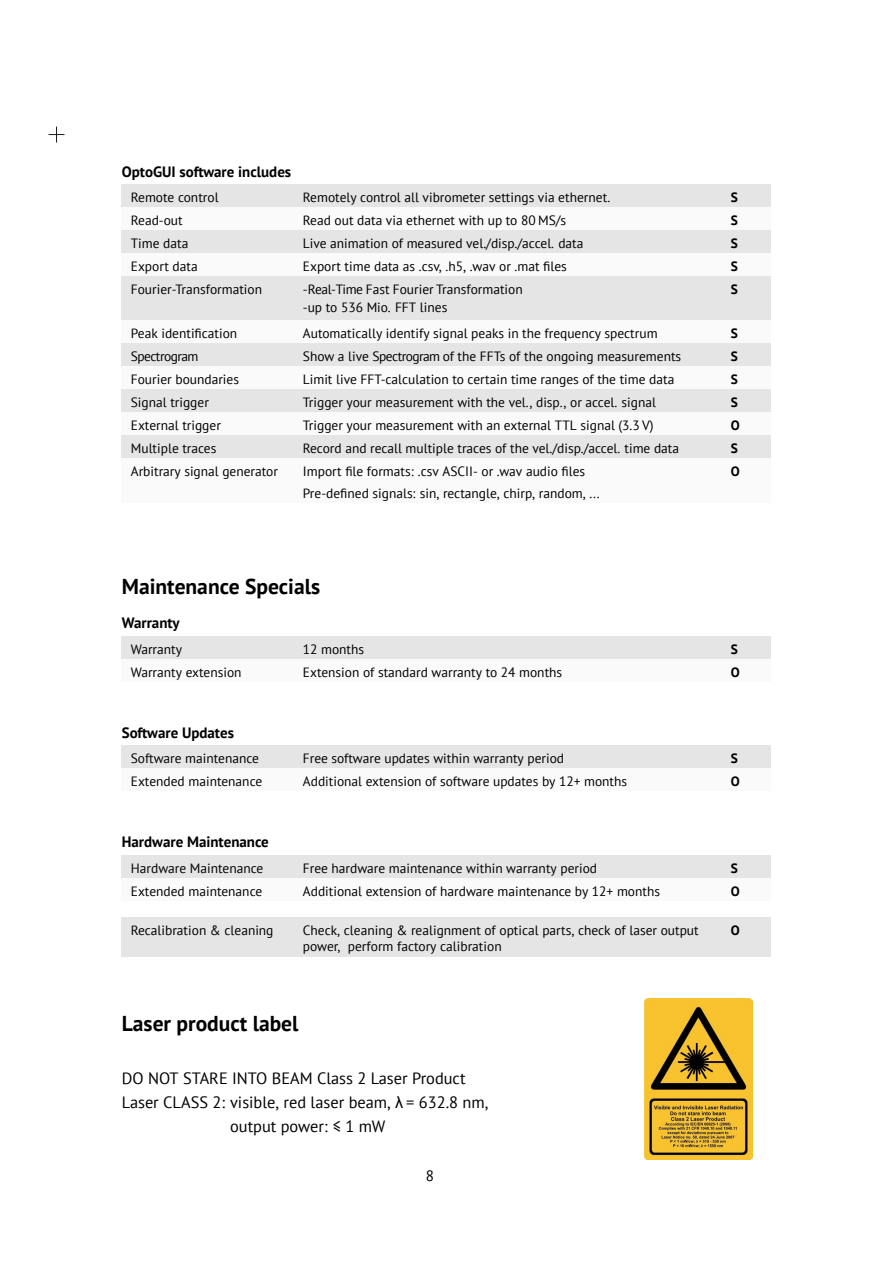
<style>
.page{position:relative;width:893px;height:1263px;background:#fff}
.page>*{position:absolute;margin:0;border:0;box-sizing:border-box;transform-origin:0 0}
.t1{font:700 21.45px "PT Sans";color:#000}
.t2{font:16.35px/23.9px "PT Sans";color:#000}
.t3{font:700 15px "PT Sans";color:#000}
.t4{font:15px "PT Sans";color:#000}
.t5{font:13.5px/16.5px "PT Sans";color:#000}
.t6{font:700 13.5px "PT Sans";color:#000}
.t7{font:13.5px "PT Sans";letter-spacing:-.04em;color:#000}
.s1{font-family:"Arial"}
.s2{color:#fff}
</style>
<div class="page">
<svg style="left:49px;top:127px;width:15px;height:16px"></svg>
<div style="left:122px;top:184px;width:172px;height:23px;background:#e5e5e5"></div>
<div style="left:294px;top:184px;width:428px;height:23px;background:#e5e5e5"></div>
<div style="left:722px;top:184px;width:49px;height:23px;background:#e5e5e5"></div>
<div style="left:122px;top:207px;width:172px;height:23px;background:#fafafa"></div>
<div style="left:294px;top:207px;width:428px;height:23px;background:#fafafa"></div>
<div style="left:722px;top:207px;width:49px;height:23px;background:#fafafa"></div>
<div style="left:122px;top:230px;width:172px;height:23px;background:#e5e5e5"></div>
<div style="left:294px;top:230px;width:428px;height:23px;background:#e5e5e5"></div>
<div style="left:722px;top:230px;width:49px;height:23px;background:#e5e5e5"></div>
<div style="left:122px;top:253px;width:172px;height:23px;background:#fafafa"></div>
<div style="left:294px;top:253px;width:428px;height:23px;background:#fafafa"></div>
<div style="left:722px;top:253px;width:49px;height:23px;background:#fafafa"></div>
<div style="left:122px;top:636px;width:172px;height:23px;background:#e5e5e5"></div>
<div style="left:294px;top:636px;width:428px;height:23px;background:#e5e5e5"></div>
<div style="left:722px;top:636px;width:49px;height:23px;background:#e5e5e5"></div>
<div style="left:122px;top:659px;width:172px;height:23px;background:#fafafa"></div>
<div style="left:294px;top:659px;width:428px;height:23px;background:#fafafa"></div>
<div style="left:722px;top:659px;width:49px;height:23px;background:#fafafa"></div>
<div style="left:122px;top:745px;width:172px;height:23px;background:#e5e5e5"></div>
<div style="left:294px;top:745px;width:428px;height:23px;background:#e5e5e5"></div>
<div style="left:722px;top:745px;width:49px;height:23px;background:#e5e5e5"></div>
<div style="left:122px;top:768px;width:172px;height:23px;background:#fafafa"></div>
<div style="left:294px;top:768px;width:428px;height:23px;background:#fafafa"></div>
<div style="left:722px;top:768px;width:49px;height:23px;background:#fafafa"></div>
<div style="left:122px;top:855px;width:172px;height:23px;background:#e5e5e5"></div>
<div style="left:294px;top:855px;width:428px;height:23px;background:#e5e5e5"></div>
<div style="left:722px;top:855px;width:49px;height:23px;background:#e5e5e5"></div>
<div style="left:122px;top:878px;width:172px;height:23px;background:#fafafa"></div>
<div style="left:294px;top:878px;width:428px;height:23px;background:#fafafa"></div>
<div style="left:722px;top:878px;width:49px;height:23px;background:#fafafa"></div>
<div style="left:122px;top:917px;width:172px;height:39px;background:#e5e5e5"></div>
<div style="left:294px;top:917px;width:428px;height:39px;background:#e5e5e5"></div>
<div style="left:722px;top:917px;width:49px;height:39px;background:#e5e5e5"></div>
<div style="left:122px;top:276px;width:172px;height:23px;background:#e5e5e5"></div>
<div style="left:294px;top:276px;width:428px;height:23px;background:#e5e5e5"></div>
<div style="left:722px;top:276px;width:49px;height:23px;background:#e5e5e5"></div>
<div style="left:122px;top:299px;width:172px;height:23px;background:#e5e5e5"></div>
<div style="left:294px;top:299px;width:428px;height:23px;background:#e5e5e5"></div>
<div style="left:722px;top:299px;width:49px;height:23px;background:#e5e5e5"></div>
<div style="left:122px;top:320px;width:172px;height:23px;background:#fafafa"></div>
<div style="left:294px;top:320px;width:428px;height:23px;background:#fafafa"></div>
<div style="left:722px;top:320px;width:49px;height:23px;background:#fafafa"></div>
<div style="left:122px;top:343px;width:172px;height:23px;background:#e5e5e5"></div>
<div style="left:294px;top:343px;width:428px;height:23px;background:#e5e5e5"></div>
<div style="left:722px;top:343px;width:49px;height:23px;background:#e5e5e5"></div>
<div style="left:122px;top:366px;width:172px;height:23px;background:#fafafa"></div>
<div style="left:294px;top:366px;width:428px;height:23px;background:#fafafa"></div>
<div style="left:722px;top:366px;width:49px;height:23px;background:#fafafa"></div>
<div style="left:122px;top:389px;width:172px;height:23px;background:#e5e5e5"></div>
<div style="left:294px;top:389px;width:428px;height:23px;background:#e5e5e5"></div>
<div style="left:722px;top:389px;width:49px;height:23px;background:#e5e5e5"></div>
<div style="left:122px;top:412px;width:172px;height:23px;background:#fafafa"></div>
<div style="left:294px;top:412px;width:428px;height:23px;background:#fafafa"></div>
<div style="left:722px;top:412px;width:49px;height:23px;background:#fafafa"></div>
<div style="left:122px;top:435px;width:172px;height:23px;background:#e5e5e5"></div>
<div style="left:294px;top:435px;width:428px;height:23px;background:#e5e5e5"></div>
<div style="left:722px;top:435px;width:49px;height:23px;background:#e5e5e5"></div>
<div style="left:122px;top:458px;width:172px;height:22px;background:#fafafa"></div>
<div style="left:294px;top:458px;width:428px;height:22px;background:#fafafa"></div>
<div style="left:722px;top:458px;width:49px;height:22px;background:#fafafa"></div>
<div style="left:122px;top:480px;width:172px;height:23px;background:#fafafa"></div>
<div style="left:294px;top:480px;width:428px;height:23px;background:#fafafa"></div>
<div style="left:722px;top:480px;width:49px;height:23px;background:#fafafa"></div>
<img style="left:645px;top:998px;width:108px;height:161px">
<p class="t3" style="left:122px;top:161px;width:171px">OptoGUI software includes</p>
<p class="t5" style="left:131px;top:189px;width:89px">Remote control</p>
<p class="t5" style="left:303px;top:189px;width:309px">Remotely control all vibrometer settings via ethernet.</p>
<p class="t6" style="left:731px;top:189px;width:9px">S</p>
<p class="t5" style="left:131px;top:212px;width:53px">Read-out</p>
<p class="t5" style="left:303px;top:212px;width:265px">Read out data via ethernet with up to 80 MS/s</p>
<p class="t6" style="left:731px;top:212px;width:9px">S</p>
<p class="t5" style="left:131px;top:235px;width:59px">Time data</p>
<p class="t5" style="left:303px;top:235px;width:282px">Live animation of measured vel./disp./accel. data</p>
<p class="t6" style="left:731px;top:234px;width:9px">S</p>
<p class="t5" style="left:131px;top:258px;width:68px">Export data</p>
<p class="t5" style="left:303px;top:258px;width:266px">Export time data as .csv, .h5, .wav or .mat files</p>
<p class="t6" style="left:731px;top:257px;width:9px">S</p>
<p class="t5" style="left:131px;top:280px;width:133px">Fourier-Transformation</p>
<p class="t5" style="left:303px;top:280px;width:221px">-Real-Time Fast Fourier Transformation</p>
<p class="t6" style="left:731px;top:280px;width:9px">S</p>
<p class="t5" style="left:303px;top:299px;width:146px">-up to 536 Mio. FFT lines</p>
<p class="t5" style="left:131px;top:325px;width:108px">Peak identification</p>
<p class="t5" style="left:303px;top:325px;width:356px">Automatically identify signal peaks in the frequency spectrum</p>
<p class="t6" style="left:731px;top:325px;width:9px">S</p>
<p class="t7" style="left:131px;top:348px;width:69px">Spectrogram</p>
<p class="t5" style="left:303px;top:348px;width:380px">Show a live Spectrogram of the FFTs of the ongoing measurements</p>
<p class="t6" style="left:731px;top:348px;width:9px">S</p>
<p class="t5" style="left:131px;top:371px;width:110px">Fourier boundaries</p>
<p class="t5" style="left:303px;top:371px;width:373px">Limit live FFT-calculation to certain time ranges of the time data</p>
<p class="t6" style="left:731px;top:370px;width:9px">S</p>
<p class="t5" style="left:131px;top:394px;width:80px">Signal trigger</p>
<p class="t5" style="left:303px;top:394px;width:355px">Trigger your measurement with the vel., disp., or accel. signal</p>
<p class="t6" style="left:731px;top:393px;width:9px">S</p>
<p class="t5" style="left:131px;top:416px;width:92px">External trigger</p>
<p class="t5" style="left:303px;top:416px;width:352px">Trigger your measurement with an external TTL signal (3.3 V)</p>
<p class="t6" style="left:731px;top:416px;width:11px">O</p>
<p class="t5" style="left:131px;top:439px;width:87px">Multiple traces</p>
<p class="t5" style="left:303px;top:439px;width:378px">Record and recall multiple traces of the vel./disp./accel. time data</p>
<p class="t6" style="left:731px;top:439px;width:9px">S</p>
<p class="t5" style="left:131px;top:462px;width:149px">Arbitrary signal generator</p>
<p class="t5" style="left:303px;top:462px;width:284px">Import file formats: .csv ASCII- or .wav audio files</p>
<p class="t6" style="left:731px;top:462px;width:11px">O</p>
<p class="t5" style="left:303px;top:485px;width:298px">Pre-defined signals: sin, rectangle, chirp, random, ...</p>
<h1 class="t1" style="left:122px;top:572px;width:200px">Maintenance Specials</h1>
<p class="t3" style="left:122px;top:613px;width:59px">Warranty</p>
<p class="t5" style="left:131px;top:641px;width:53px">Warranty</p>
<p class="t5" style="left:303px;top:641px;width:63px">12 months</p>
<p class="t6" style="left:731px;top:640px;width:9px">S</p>
<p class="t5" style="left:131px;top:663px;width:112px">Warranty extension</p>
<p class="t5" style="left:303px;top:663px;width:261px">Extension of standard warranty to 24 months</p>
<p class="t6" style="left:731px;top:663px;width:11px">O</p>
<p class="t3" style="left:122px;top:722px;width:114px">Software Updates</p>
<p class="t5" style="left:131px;top:750px;width:130px">Software maintenance</p>
<p class="t5" style="left:303px;top:750px;width:263px">Free software updates within warranty period</p>
<p class="t6" style="left:731px;top:750px;width:9px">S</p>
<p class="t5" style="left:131px;top:773px;width:133px">Extended maintenance</p>
<p class="t5" style="left:303px;top:773px;width:326px">Additional extension of software updates by 12+ months</p>
<p class="t6" style="left:731px;top:773px;width:11px">O</p>
<p class="t3" style="left:122px;top:832px;width:149px">Hardware Maintenance</p>
<p class="t5" style="left:131px;top:859px;width:134px">Hardware Maintenance</p>
<p class="t5" style="left:303px;top:859px;width:296px">Free hardware maintenance within warranty period</p>
<p class="t6" style="left:731px;top:859px;width:9px">S</p>
<p class="t5" style="left:131px;top:882px;width:133px">Extended maintenance</p>
<p class="t5" style="left:303px;top:882px;width:359px">Additional extension of hardware maintenance by 12+ months</p>
<p class="t6" style="left:731px;top:882px;width:11px">O</p>
<p class="t5" style="left:131px;top:922px;width:144px">Recalibration &amp; cleaning</p>
<p class="t5" style="left:303px;top:922px;width:397px">Check, cleaning &amp; realignment of optical parts, check of laser output power, perform factory calibration</p>
<p class="t6" style="left:731px;top:921px;width:11px">O</p>
<h1 class="t1" style="left:122px;top:1010px;width:178px">Laser product label</h1>
<p class="t2" style="left:122px;top:1066px;width:368px">DO NOT STARE INTO BEAM Class 2 Laser Product<br>Laser CLASS 2: visible, red laser beam, <span class="s1">λ</span> = 632.8 nm,<br><span class="s2">Laser CLASS 2:</span> output power: ≤ 1 mW</p>
<p class="t4" style="left:426px;top:1165px;width:10px">8</p>
</div>
